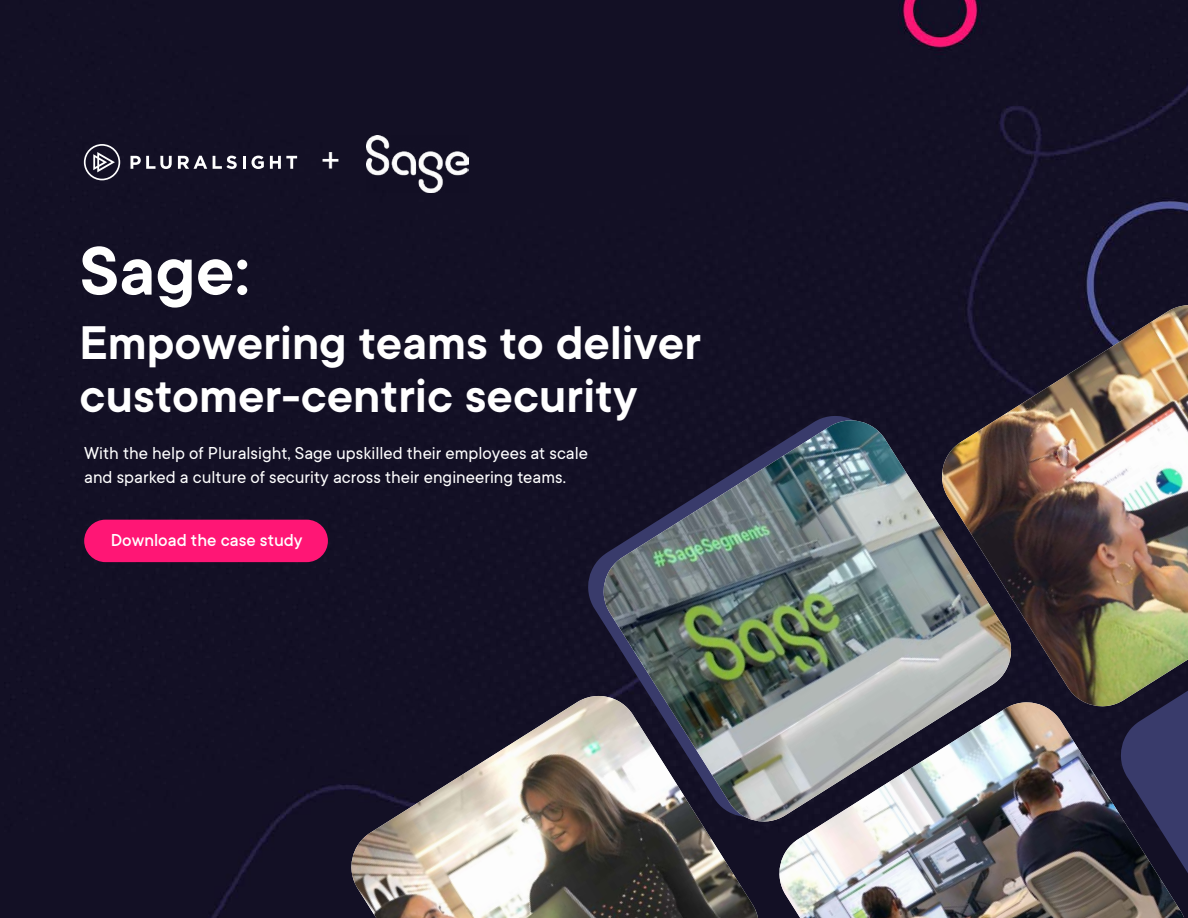
<style>
.page{position:relative;width:1188px;height:918px;background:#131025}
.page>*{position:absolute;margin:0;border:0;box-sizing:border-box;transform-origin:0 0}
.t1{font:600 66px "PSTT Commons";color:#fff}
.t2{font:600 45px/52.5px "PSTT Commons";color:#fff}
.t3{font:36px "PSTT Commons";color:#fff}
.t4{font:16.5px/24px "PSTT Commons";color:#fff}
.t5{font:500 16.5px "PSTT Commons";color:#fff}
</style>
<div class="page">
<div style="left:582px;top:410px;width:354px;height:280px;background:#131025"></div>
<div style="left:84px;top:520px;width:244px;height:42px;background:#ff1675;border-radius:21px"></div>
<svg style="left:84px;top:144px;width:36px;height:36px"></svg>
<svg style="left:131px;top:156px;width:41px;height:13px"></svg>
<svg style="left:178px;top:156px;width:29px;height:13px"></svg>
<svg style="left:213px;top:156px;width:24px;height:13px"></svg>
<svg style="left:243px;top:156px;width:3px;height:13px"></svg>
<svg style="left:252px;top:156px;width:12px;height:13px"></svg>
<svg style="left:270px;top:156px;width:27px;height:13px"></svg>
<img style="left:366px;top:135px;width:102px;height:57px">
<img style="left:598px;top:420px;width:338px;height:407px">
<img style="left:774px;top:702px;width:410px;height:216px">
<svg style="left:346px;top:690px;width:419px;height:228px;background:#3c3c48"></svg>
<img style="left:346px;top:696px;width:412px;height:222px">
<img style="left:936px;top:305px;width:252px;height:407px">
<h3 class="t3" style="left:322px;top:132px;width:20px">+</h3>
<h1 class="t1" style="left:80px;top:222px;width:172px">Sage:</h1>
<h2 class="t2" style="left:79px;top:315px;width:623px">Empowering teams to deliver customer-centric security</h2>
<p class="t4" style="left:84px;top:440px;width:505px">With the help of Pluralsight, Sage upskilled their employees at scale and sparked a culture of security across their engineering teams.</p>
<p class="t5" style="left:111px;top:528px;width:193px">Download the case study</p>
</div>
